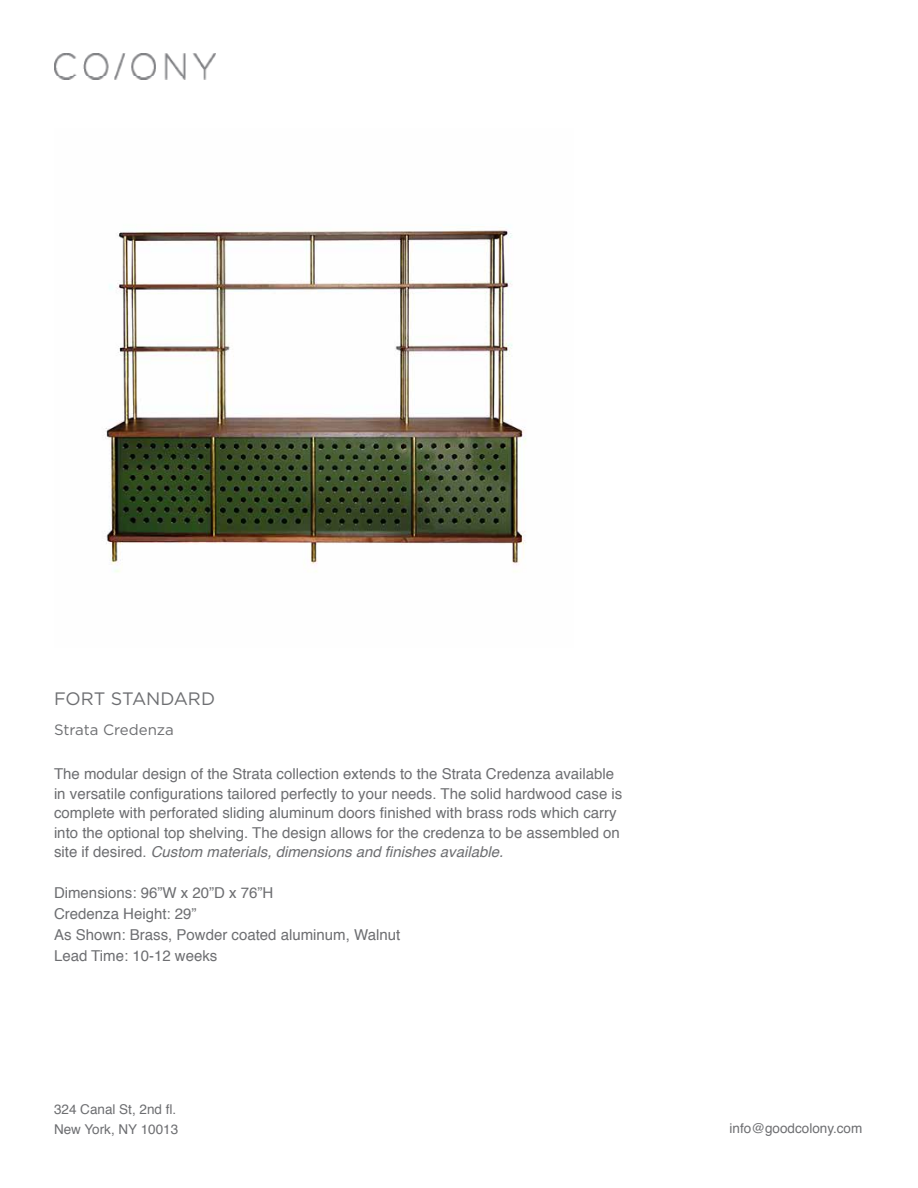
<style>
.page{position:relative;width:918px;height:1188px;background:#fff}
.page>*{position:absolute;margin:0;border:0;box-sizing:border-box;transform-origin:0 0}
.t1{font:18px "Gotham";letter-spacing:-.005em;color:#6d6e71}
.t2{font:15px/19.5px "Helvetica";color:#6d6e71}
.t3{font:15px "Gotham";color:#6d6e71}
.t4{font:13.5px/19.5px "Helvetica";color:#6d6e71}
.s1{font-style:italic}
</style>
<div class="page">
<img style="left:54px;top:54px;width:162px;height:25px">
<img style="left:105px;top:229px;width:421px;height:343px">
<p class="t1" style="left:54px;top:689px;width:163px">FORT STANDARD</p>
<p class="t3" style="left:54px;top:722px;width:121px">Strata Credenza</p>
<p class="t2" style="left:54px;top:765px;width:570px">The modular design of the Strata collection extends to the Strata Credenza available in versatile configurations tailored perfectly to your needs. The solid hardwood case is complete with perforated sliding aluminum doors finished with brass rods which carry into the optional top shelving. The design allows for the credenza to be assembled on site if desired. <span class="s1">Custom materials, dimensions and finishes available.</span></p>
<p class="t2" style="left:54px;top:882px;width:348px;line-height:21px">Dimensions: 96”W x 20”D x 76”H<br>Credenza Height: 29”<br>As Shown: Brass, Powder coated aluminum, Walnut<br>Lead Time: 10-12 weeks</p>
<p class="t4" style="left:54px;top:1100px;width:126px">324 Canal St, 2nd fl.<br>New York, NY 10013</p>
<p class="t4" style="left:730px;top:1119px;width:134px">info@goodcolony.com</p>
</div>
